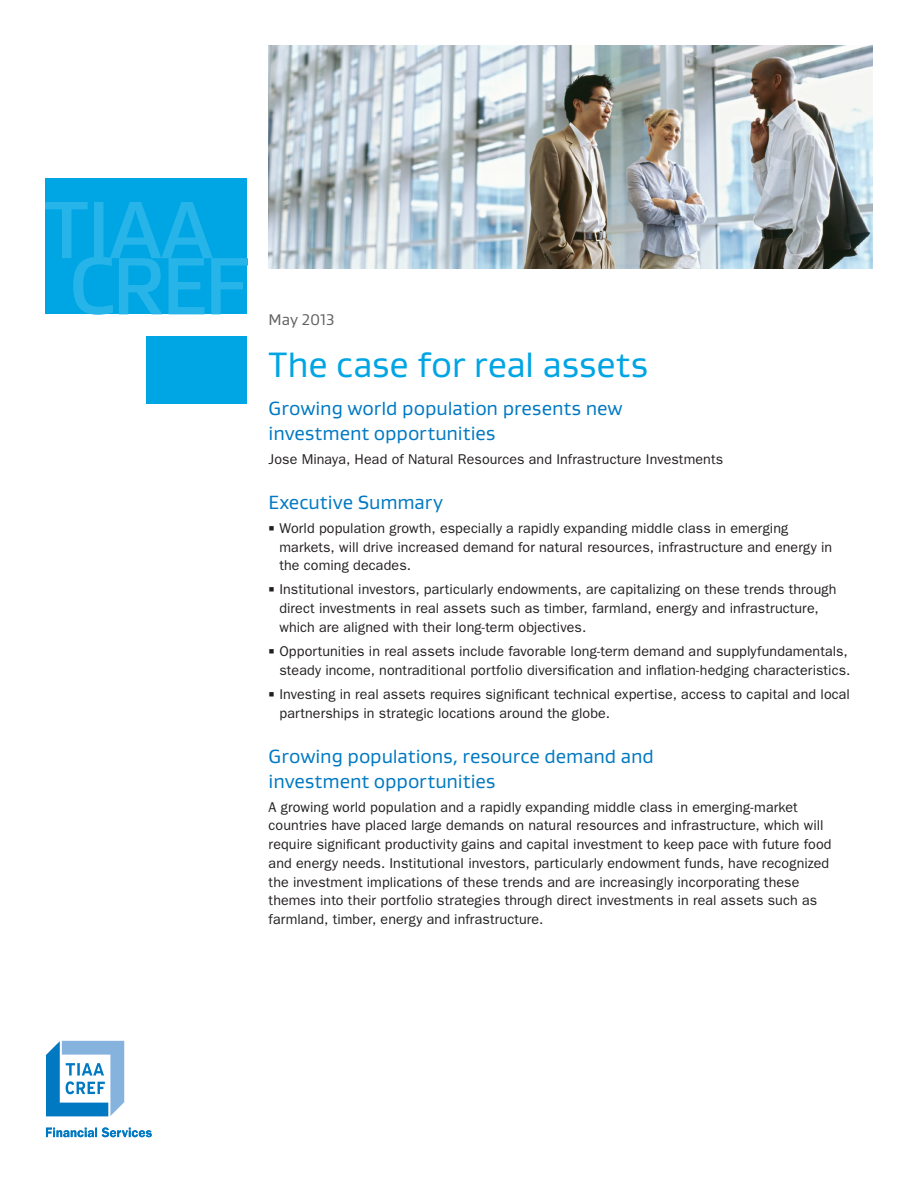
<style>
.page{position:relative;width:918px;height:1188px;background:#fff}
.page>*{position:absolute;margin:0;border:0;box-sizing:border-box;transform-origin:0 0}
.t1{font:36px "Gustan";color:#00a5e3}
.t2{font:19.5px/24.8px "Gustan";letter-spacing:-.005em;color:#0079c2}
.t3{font:15.75px "Gustan";letter-spacing:-.005em;color:#636366}
.t4{font:14.25px/18.8px "ITC Franklin Gothic Std";letter-spacing:.005em;color:#231f20}
</style>
<div class="page">
<div style="left:46px;top:178px;width:201px;height:136px;background:#00a5e3"></div>
<svg style="left:46px;top:202px;width:201px;height:113px"></svg>
<img style="left:269px;top:46px;width:603px;height:223px">
<svg style="left:46px;top:1040px;width:79px;height:77px"></svg>
<svg style="left:46px;top:1128px;width:106px;height:9px"></svg>
<div style="left:146px;top:336px;width:101px;height:68px;background:#00a5e3"></div>
<p class="t3" style="left:269px;top:310px;width:67px">May 2013</p>
<h1 class="t1" style="left:269px;top:341px;width:381px">The case for real assets</h1>
<h2 class="t2" style="left:269px;top:395px;width:356px">Growing world population presents new investment opportunities</h2>
<p class="t4" style="left:269px;top:450px;width:456px">Jose Minaya, Head of Natural Resources and Infrastructure Investments</p>
<h2 class="t2" style="left:269px;top:489px;width:176px">Executive Summary</h2>
<p class="t4" style="left:279px;top:519px;width:554px">World population growth, especially a rapidly expanding middle class in emerging markets, will drive increased demand for natural resources, infrastructure and energy in the coming decades.</p>
<p class="t4" style="left:279px;top:580px;width:559px">Institutional investors, particularly endowments, are capitalizing on these trends through direct investments in real assets such as timber, farmland, energy and infrastructure, which are aligned with their long-term objectives.</p>
<p class="t4" style="left:279px;top:642px;width:572px">Opportunities in real assets include favorable long-term demand and supplyfundamentals, steady income, nontraditional portfolio diversification and inflation-hedging characteristics.</p>
<p class="t4" style="left:279px;top:685px;width:572px">Investing in real assets requires significant technical expertise, access to capital and local partnerships in strategic locations around the globe.</p>
<h2 class="t2" style="left:269px;top:743px;width:387px">Growing populations, resource demand and investment opportunities</h2>
<p class="t4" style="left:269px;top:798px;width:565px">A growing world population and a rapidly expanding middle class in emerging-market countries have placed large demands on natural resources and infrastructure, which will require significant productivity gains and capital investment to keep pace with future food and energy needs. Institutional investors, particularly endowment funds, have recognized the investment implications of these trends and are increasingly incorporating these themes into their portfolio strategies through direct investments in real assets such as farmland, timber, energy and infrastructure.</p>
</div>
